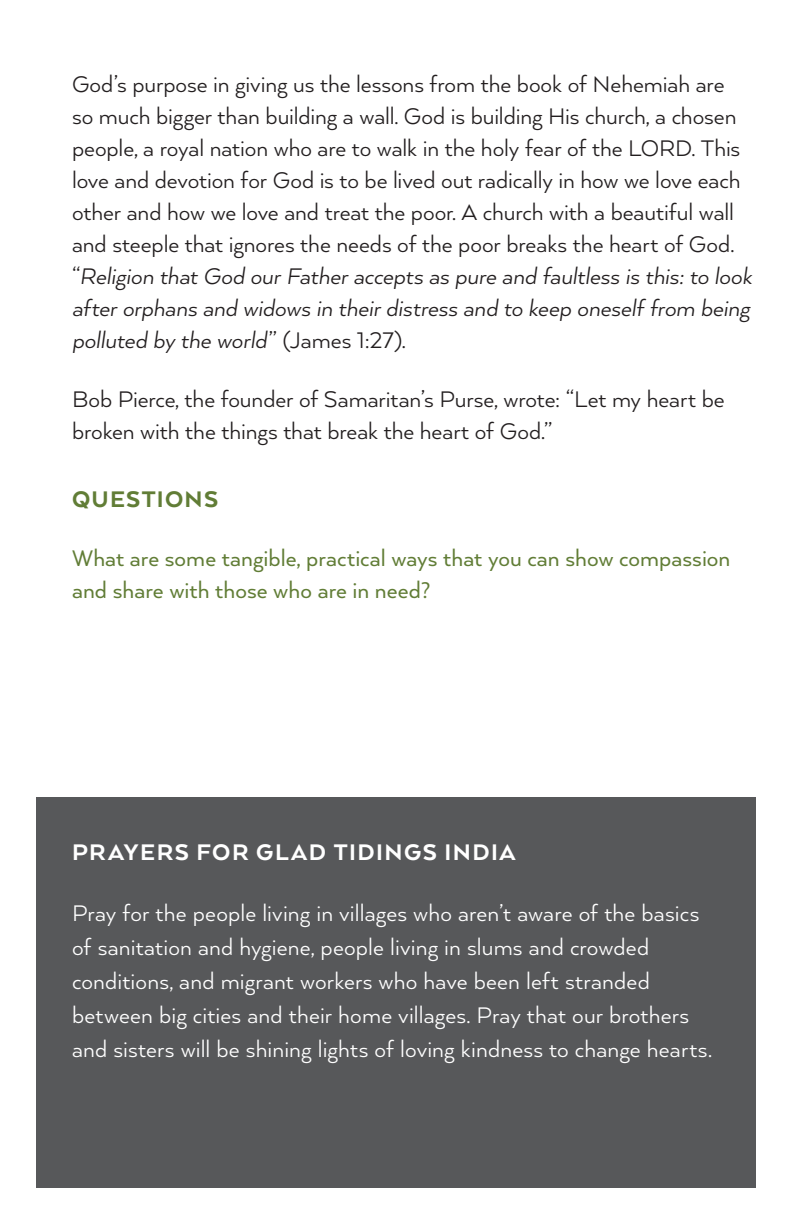
<style>
.page{position:relative;width:792px;height:1224px;background:#fff}
.page>*{position:absolute;margin:0;border:0;box-sizing:border-box;transform-origin:0 0}
.t1{font:26px/32px "Arquitecta";letter-spacing:-.005em;color:#231f20}
.t2{font:26px/34px "Arquitecta";letter-spacing:.005em;color:#fff}
.t3{font:26px/32px "Arquitecta";color:#617d36}
.t4{font:800 26px "Arquitecta";letter-spacing:.06em;color:#fff}
.t5{font:800 26px "Arquitecta";letter-spacing:.05em;color:#617d36}
.s1{font-style:italic}
</style>
<div class="page">
<div style="left:36px;top:798px;width:720px;height:390px;background:#57585a"></div>
<p class="t1" style="left:72px;top:67px;width:682px">God’s purpose in giving us the lessons from the book of Nehemiah are so much bigger than building a wall. God is building His church, a chosen people, a royal nation who are to walk in the holy fear of the LORD. This love and devotion for God is to be lived out radically in how we love each other and how we love and treat the poor. A church with a beautiful wall and steeple that ignores the needs of the poor breaks the heart of God. “<span class="s1">Religion that God our Father accepts as pure and faultless is this: to look after orphans and widows in their distress and to keep oneself from being polluted by the world</span>” (James 1:27).</p>
<p class="t1" style="left:72px;top:382px;width:654px">Bob Pierce, the founder of Samaritan’s Purse, wrote: “Let my heart be broken with the things that break the heart of God.”</p>
<p class="t5" style="left:72px;top:483px;width:148px">QUESTIONS</p>
<p class="t3" style="left:72px;top:541px;width:660px">What are some tangible, practical ways that you can show compassion and share with those who are in need?</p>
<p class="t4" style="left:72px;top:836px;width:445px">PRAYERS FOR GLAD TIDINGS INDIA</p>
<p class="t2" style="left:72px;top:896px;width:641px">Pray for the people living in villages who aren’t aware of the basics of sanitation and hygiene, people living in slums and crowded conditions, and migrant workers who have been left stranded between big cities and their home villages. Pray that our brothers and sisters will be shining lights of loving kindness to change hearts.</p>
</div>
